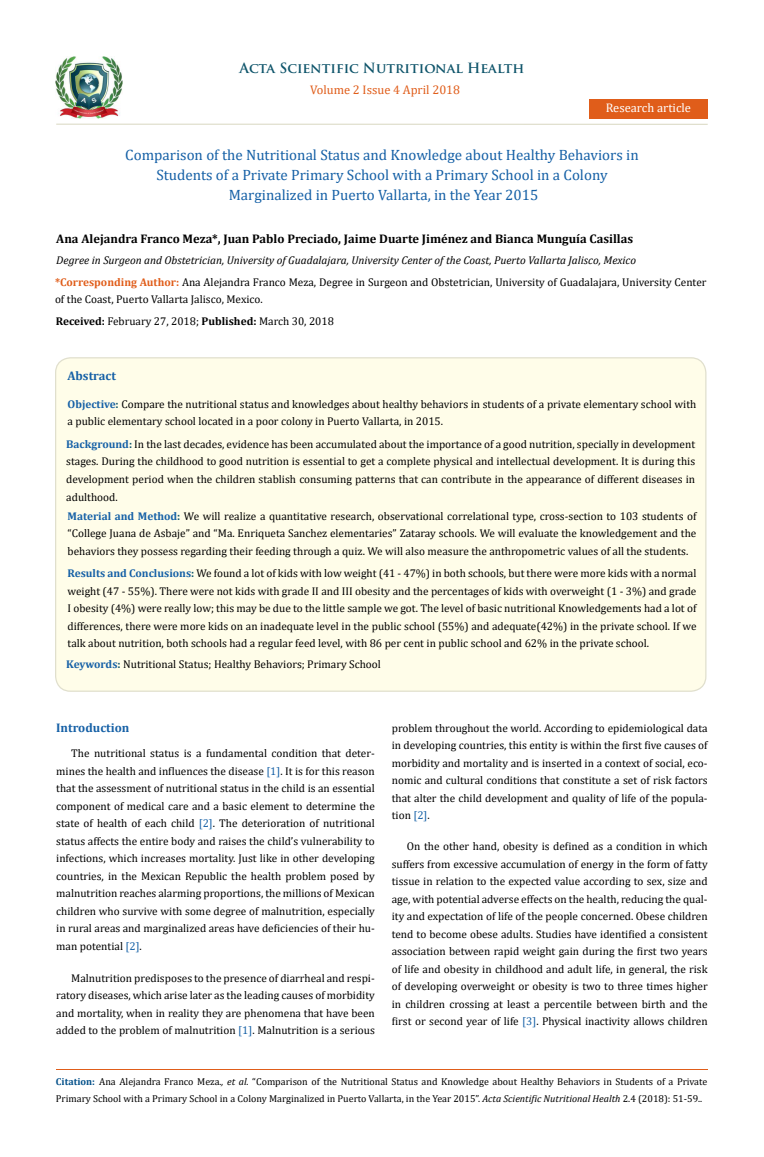
<style>
.page{position:relative;width:764px;height:1157px;background:#fff}
.page>*{position:absolute;margin:0;border:0;box-sizing:border-box;transform-origin:0 0}
.t1{font:15px/20px "Cambria";color:#1560a6;text-align:center}
.t2{font:700 13.75px "Trajan Pro";color:#0e546a}
.t3{font:700 12.5px "Cambria";color:#000}
.t4{font:12.5px "Cambria";color:#e05d1a}
.t5{font:700 12.5px "Cambria";color:#1560a6}
.t6{font:12.5px "Cambria";color:#fff}
.t7{font:11.25px/17.5px "Cambria";color:#000;text-align:justify}
.t8{font:italic 11.25px/22px "Cambria";color:#000}
.t9{font:10px/17.5px "Cambria";color:#000}
.s1{font-weight:700;font-style:normal;color:#e05d1a}
.s2{font-style:normal}
.s3{font-weight:700}
.s4{font-weight:700;color:#1560a6}
.s5{font-weight:700;color:#0e546a}
.s6{color:#1560a6}
.s7{font-weight:700;color:#035089}
.s8{font-style:italic}
</style>
<div class="page">
<img style="left:56px;top:57px;width:66px;height:61px">
<div style="left:589px;top:99px;width:118px;height:20px;background:#e05d1a"></div>
<div style="left:56px;top:358px;width:650px;height:333px;background:#fffde9;border-radius:15px"></div>
<hr style="left:56px;top:1069px;width:651px;height:1px;background:#e05d1a">
<hr style="left:56px;top:123px;width:651px;height:2px;background:#e0dfcd">
<p class="t2" style="left:239px;top:59px;width:287px">Acta Scientific Nutritional Health</p>
<p class="t4" style="left:310px;top:82px;width:152px">Volume 2 Issue 4 April 2018</p>
<p class="t6" style="left:606px;top:100px;width:87px">Research article</p>
<h1 class="t1" style="left:125px;top:145px;width:515px">Comparison of the Nutritional Status and Knowledge about Healthy Behaviors in<br>Students of a Private Primary School with a Primary School in a Colony<br>Marginalized in Puerto Vallarta, in the Year 2015</h1>
<p class="t3" style="left:56px;top:230px;width:578px">Ana Alejandra Franco Meza*, Juan Pablo Preciado, Jaime Duarte Jiménez and Bianca Munguía Casillas</p>
<p class="t8" style="left:55px;top:248px;width:653px">Degree in Surgeon and Obstetrician, University of Guadalajara, University Center of the Coast, Puerto Vallarta Jalisco, Mexico <span class="s1">*Corresponding Author:</span> <span class="s2">Ana Alejandra Franco Meza, Degree in Surgeon and Obstetrician, University of Guadalajara, University Center</span></p>
<p class="t7" style="left:55px;top:289px;width:280px;line-height:21.5px">of the Coast, Puerto Vallarta Jalisco, Mexico.<br><span class="s3">Received:</span> February 27, 2018; <span class="s3">Published:</span> March 30, 2018</p>
<p class="t5" style="left:68px;top:366px;width:50px">Abstract</p>
<p class="t7" style="left:68px;top:395px;width:630px"><span class="s4">Objective</span><span class="s5">:</span> Compare the nutritional status and knowledges about healthy behaviors in students of a private elementary school with a public elementary school located in a poor colony in Puerto Vallarta, in 2015.</p>
<p class="t7" style="left:66px;top:435px;width:630px"><span class="s4">Background</span><span class="s5">:</span> In the last decades, evidence has been accumulated about the importance of a good nutrition, specially in development stages. During the childhood to good nutrition is essential to get a complete physical and intellectual development. It is during this development period when the children stablish consuming patterns that can contribute in the appearance of different diseases in adulthood.</p>
<p class="t7" style="left:68px;top:507px;width:630px"><span class="s4">Material and Method</span><span class="s5">:</span> We will realize a quantitative research, observational correlational type, cross-section to 103 students of “College Juana de Asbaje” and “Ma. Enriqueta Sanchez elementaries” Zataray schools. We will evaluate the knowledgement and the behaviors they possess regarding their feeding through a quiz. We will also measure the anthropometric values of all the students.</p>
<p class="t7" style="left:68px;top:564px;width:630px"><span class="s4">Results and Conclusions</span><span class="s5">:</span> We found a lot of kids with low weight (41 - 47%) in both schools, but there were more kids with a normal weight (47 - 55%). There were not kids with grade II and III obesity and the percentages of kids with overweight (1 - 3%) and grade I obesity (4%) were really low; this may be due to the little sample we got. The level of basic nutritional Knowledgements had a lot of differences, there were more kids on an inadequate level in the public school (55%) and adequate(42%) in the private school. If we talk about nutrition, both schools had a regular feed level, with 86 per cent in public school and 62% in the private school.</p>
<p class="t7" style="left:66px;top:655px;width:316px"><span class="s4">Keywords</span><span class="s5">:</span> Nutritional Status; Healthy Behaviors; Primary School</p>
<p class="t5" style="left:56px;top:719px;width:75px">Introduction</p>
<p class="t7" style="left:56px;top:744px;width:320px;text-indent:15px">The nutritional status is a fundamental condition that deter&shy;mines the health and influences the disease <span class="s6">[1]</span>. It is for this reason that the assessment of nutritional status in the child is an essential component of medical care and a basic element to determine the state of health of each child <span class="s6">[2]</span>. The deterioration of nutritional status affects the entire body and raises the child’s vulnerability to infections, which increases mortality. Just like in other developing countries, in the Mexican Republic the health problem posed by malnutrition reaches alarming proportions, the millions of Mexican children who survive with some degree of malnutrition, especially in rural areas and marginalized areas have deficiencies of their hu&shy;man potential <span class="s6">[2]</span>.</p>
<p class="t7" style="left:56px;top:968px;width:320px;text-indent:15px">Malnutrition predisposes to the presence of diarrheal and respi&shy;ratory diseases, which arise later as the leading causes of morbidity and mortality, when in reality they are phenomena that have been added to the problem of malnutrition <span class="s6">[1]</span>. Malnutrition is a serious</p>
<p class="t7" style="left:392px;top:718px;width:317px">problem throughout the world. According to epidemiological data in developing countries, this entity is within the first five causes of morbidity and mortality and is inserted in a context of social, eco&shy;nomic and cultural conditions that constitute a set of risk factors that alter the child development and quality of life of the popula&shy;tion <span class="s6">[2]</span>.</p>
<p class="t7" style="left:392px;top:837px;width:317px;text-indent:15px">On the other hand, obesity is defined as a condition in which suffers from excessive accumulation of energy in the form of fatty tissue in relation to the expected value according to sex, size and age, with potential adverse effects on the health, reducing the qual&shy;ity and expectation of life of the people concerned. Obese children tend to become obese adults. Studies have identified a consistent association between rapid weight gain during the first two years of life and obesity in childhood and adult life, in general, the risk of developing overweight or obesity is two to three times higher in children crossing at least a percentile between birth and the first or second year of life <span class="s6">[3]</span>. Physical inactivity allows children</p>
<p class="t9" style="left:56px;top:1072px;width:653px"><span class="s7">Citation:</span> Ana Alejandra Franco Meza<span class="s8">., et al.</span> “Comparison of the Nutritional Status and Knowledge about Healthy Behaviors in Students of a Private<br>Primary School with a Primary School in a Colony Marginalized in Puerto Vallarta, in the Year 2015”. <span class="s8">Acta Scientific Nutritional Health</span> 2.4 (2018): 51-59..</p>
</div>
